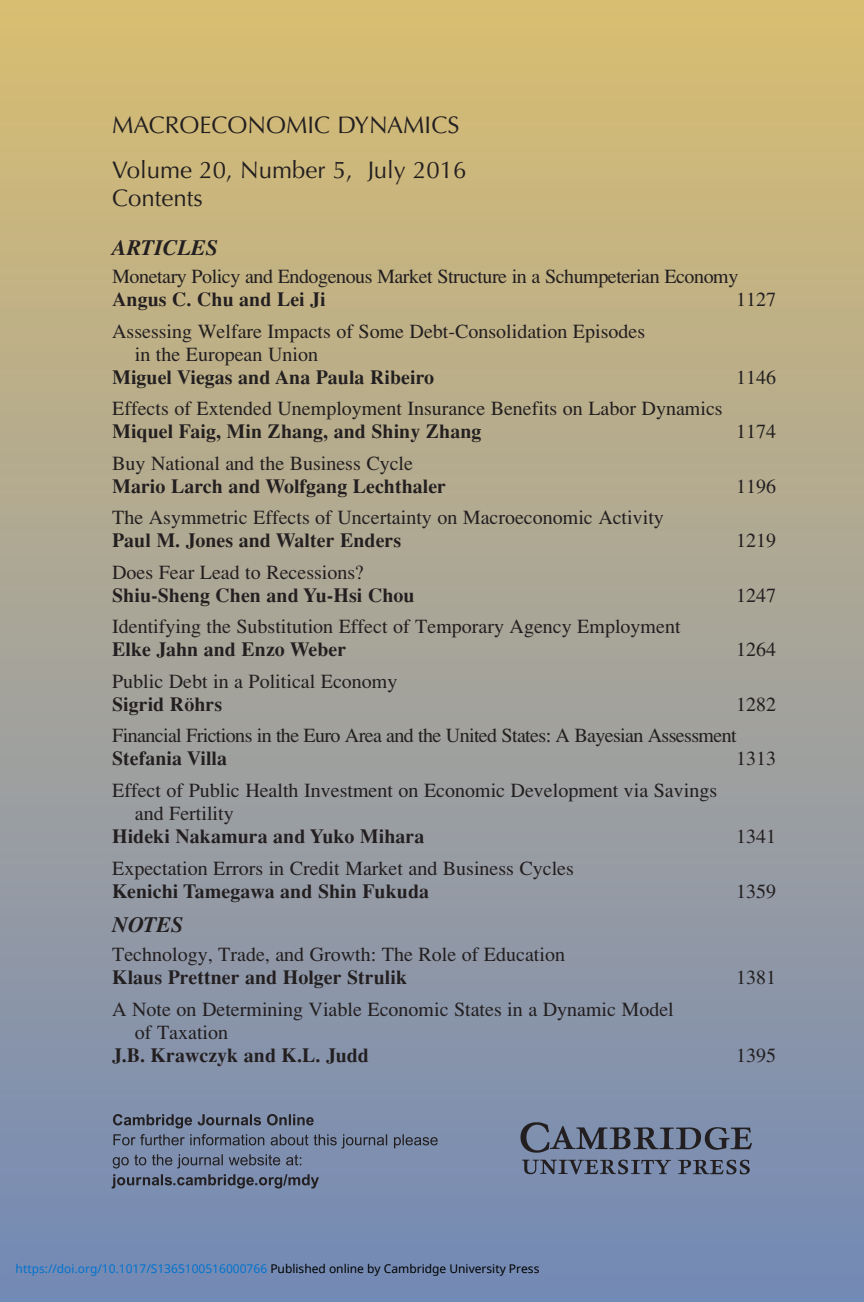
<style>
.page{position:relative;width:864px;height:1302px;background:#fff}
.page>*{position:absolute;margin:0;border:0;box-sizing:border-box;transform-origin:0 0}
.t1{font:24px/45px "Optima LT Std";color:#231f20}
.t2{font:italic 700 22px "Times";color:#231f20}
.t3{font:20px/23px "Times";color:#231f20}
.t4{font:700 20px "Times";color:#231f20}
.t5{font:20px/31.6px "Times";letter-spacing:-.03em;color:#231f20}
.t6{font:20px "Times";letter-spacing:-.02em;color:#231f20}
.t7{font:12px "Noto Sans";color:#0172cf}
.s1{color:#000}
</style>
<div class="page">
<div style="left:0;top:0;width:864px;height:1302px;background:linear-gradient(to bottom,#d9be74,#738ab9)"></div>
<img style="left:519px;top:1120px;width:238px;height:58px">
<svg style="left:111px;top:1174px;width:208px;height:14px"></svg>
<svg style="left:113px;top:1154px;width:188px;height:14px"></svg>
<svg style="left:113px;top:1134px;width:325px;height:14px"></svg>
<svg style="left:113px;top:1114px;width:201px;height:14px"></svg>
<p class="t1" style="left:112px;top:104px;width:356px">MACROECONOMIC DYNAMICS<br>Volume 20, Number 5, July 2016</p>
<p class="t1" style="left:112px;top:177px;width:92px">Contents</p>
<p class="t2" style="left:112px;top:239px;width:107px">ARTICLES</p>
<p class="t6" style="left:112px;top:269px;width:628px">Monetary Policy and Endogenous Market Structure in a Schumpeterian Economy</p>
<p class="t4" style="left:112px;top:293px;width:215px">Angus C. Chu and Lei Ji</p>
<p class="t3" style="left:736px;top:290px;width:41px">1127</p>
<p class="t3" style="left:135px;top:321px;width:512px;text-indent:-23px">Assessing Welfare Impacts of Some Debt-Consolidation Episodes in the European Union</p>
<p class="t4" style="left:112px;top:371px;width:324px">Miguel Viegas and Ana Paula Ribeiro</p>
<p class="t3" style="left:736px;top:367px;width:41px">1146</p>
<p class="t3" style="left:112px;top:399px;width:612px">Effects of Extended Unemployment Insurance Benefits on Labor Dynamics</p>
<p class="t4" style="left:112px;top:425px;width:371px">Miquel Faig, Min Zhang, and Shiny Zhang</p>
<p class="t3" style="left:736px;top:422px;width:41px">1174</p>
<p class="t3" style="left:112px;top:453px;width:302px">Buy National and the Business Cycle</p>
<p class="t4" style="left:112px;top:480px;width:335px">Mario Larch and Wolfgang Lechthaler</p>
<p class="t3" style="left:736px;top:476px;width:41px">1196</p>
<p class="t3" style="left:112px;top:508px;width:553px">The Asymmetric Effects of Uncertainty on Macroeconomic Activity</p>
<p class="t4" style="left:112px;top:534px;width:291px">Paul M. Jones and Walter Enders</p>
<p class="t3" style="left:736px;top:531px;width:41px">1219</p>
<p class="t3" style="left:112px;top:562px;width:253px">Does Fear Lead to Recessions?</p>
<p class="t4" style="left:112px;top:589px;width:304px">Shiu-Sheng Chen and Yu-Hsi Chou</p>
<p class="t3" style="left:736px;top:585px;width:41px">1247</p>
<p class="t3" style="left:112px;top:617px;width:570px">Identifying the Substitution Effect of Temporary Agency Employment</p>
<p class="t4" style="left:112px;top:643px;width:236px">Elke Jahn and Enzo Weber</p>
<p class="t3" style="left:736px;top:640px;width:41px">1264</p>
<p class="t3" style="left:112px;top:671px;width:287px">Public Debt in a Political Economy</p>
<p class="t4" style="left:112px;top:698px;width:111px">Sigrid Röhrs</p>
<p class="t5" style="left:112px;top:690px;width:665px;text-indent:624px">1282<br>Financial Frictions in the Euro Area and the United States: A Bayesian Assessment</p>
<p class="t4" style="left:112px;top:752px;width:116px">Stefania Villa</p>
<p class="t3" style="left:736px;top:749px;width:41px">1313</p>
<p class="t3" style="left:135px;top:780px;width:584px;text-indent:-23px">Effect of Public Health Investment on Economic Development via Savings and Fertility</p>
<p class="t4" style="left:112px;top:830px;width:314px">Hideki Nakamura and Yuko Mihara</p>
<p class="t3" style="left:736px;top:826px;width:41px">1341</p>
<p class="t3" style="left:112px;top:858px;width:463px">Expectation Errors in Credit Market and Business Cycles</p>
<p class="t4" style="left:112px;top:884px;width:318px">Kenichi Tamegawa and Shin Fukuda</p>
<p class="t3" style="left:736px;top:881px;width:41px">1359</p>
<p class="t2" style="left:112px;top:917px;width:73px">NOTES</p>
<p class="t3" style="left:112px;top:945px;width:454px">Technology, Trade, and Growth: The Role of Education</p>
<p class="t4" style="left:112px;top:971px;width:296px">Klaus Prettner and Holger Strulik</p>
<p class="t3" style="left:736px;top:968px;width:41px">1381</p>
<p class="t3" style="left:135px;top:999px;width:540px;text-indent:-23px">A Note on Determining Viable Economic States in a Dynamic Model of Taxation</p>
<p class="t4" style="left:112px;top:1048px;width:258px">J.B. Krawczyk and K.L. Judd</p>
<p class="t3" style="left:736px;top:1045px;width:41px">1395</p>
<p class="t7" style="left:16px;top:1260px;width:525px">https://doi.org/10.1017/S1365100516000766 <span class="s1">Published online by Cambridge University Press</span></p>
</div>
